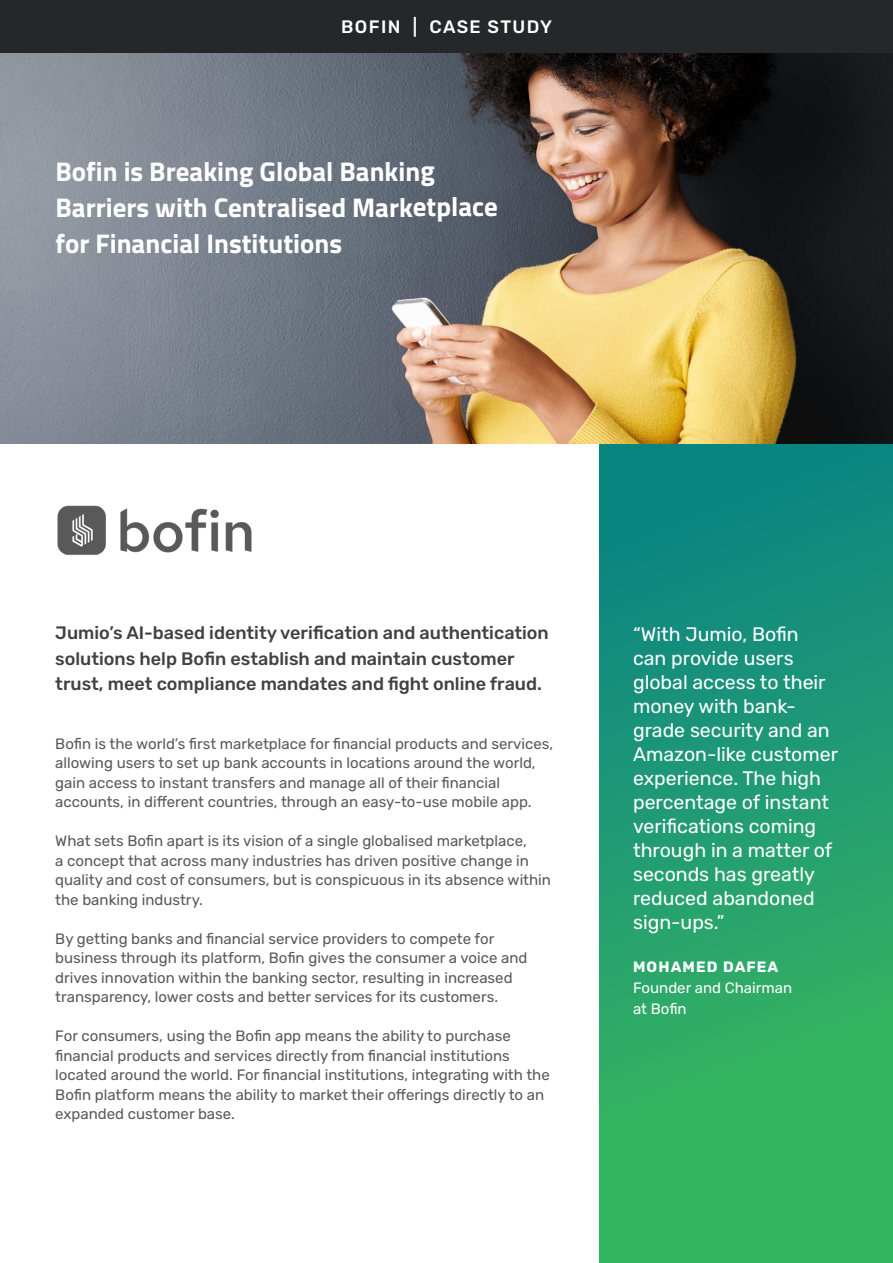
<style>
.page{position:relative;width:893px;height:1263px;background:#fff}
.page>*{position:absolute;margin:0;border:0;box-sizing:border-box;transform-origin:0 0}
.t1{font:700 27px/36px "Titillium Web";color:#fff}
.t2{font:19.5px/24px "Rubik";color:#fff}
.t3{font:500 18px/25.5px "Rubik";color:#414042}
.t4{font:500 18px "Rubik";letter-spacing:.075em;color:#fff}
.t5{font:15px/19.5px "Rubik";color:#595959}
.t6{font:15px/21px "Rubik";color:#fff}
.t7{font:700 15px "Rubik";letter-spacing:.075em;color:#fff}
</style>
<div class="page">
<div style="left:600px;top:443px;width:293px;height:820px;background:linear-gradient(to bottom,#0b8383,#3abc5c)"></div>
<img style="left:0;top:53px;width:893px;height:390px">
<div style="left:0;top:0;width:893px;height:53px;background:#262729"></div>
<img style="left:57px;top:505px;width:195px;height:50px">
<p class="t4" style="left:341px;top:17px;width:212px">BOFIN | CASE STUDY</p>
<h1 class="t1" style="left:55px;top:156px;width:444px">Bofin is Breaking Global Banking<br>Barriers with Centralised Marketplace for Financial Institutions</h1>
<p class="t3" style="left:55px;top:621px;width:495px">Jumio’s AI-based identity verification and authentication solutions help Bofin establish and maintain customer trust, meet compliance mandates and fight online fraud.</p>
<p class="t5" style="left:55px;top:734px;width:499px">Bofin is the world’s first marketplace for financial products and services, allowing users to set up bank accounts in locations around the world, gain access to instant transfers and manage all of their financial accounts, in different countries, through an easy-to-use mobile app.</p>
<p class="t5" style="left:55px;top:832px;width:497px">What sets Bofin apart is its vision of a single globalised marketplace,<br>a concept that across many industries has driven positive change in quality and cost of consumers, but is conspicuous in its absence within the banking industry.</p>
<p class="t5" style="left:55px;top:929px;width:474px">By getting banks and financial service providers to compete for business through its platform, Bofin gives the consumer a voice and drives innovation within the banking sector, resulting in increased transparency, lower costs and better services for its customers.</p>
<p class="t5" style="left:55px;top:1027px;width:496px">For consumers, using the Bofin app means the ability to purchase financial products and services directly from financial institutions located around the world. For financial institutions, integrating with the Bofin platform means the ability to market their offerings directly to an expanded customer base.</p>
<p class="t2" style="left:633px;top:622px;width:207px">“With Jumio, Bofin<br>can provide users global access to their money with bank&shy;grade security and an<br>Amazon-like customer experience. The high percentage of instant verifications coming through in a matter of seconds has greatly reduced abandoned sign-ups.”</p>
<p class="t7" style="left:633px;top:961px;width:147px">MOHAMED DAFEA</p>
<p class="t6" style="left:633px;top:978px;width:161px">Founder and Chairman at Bofin</p>
</div>
